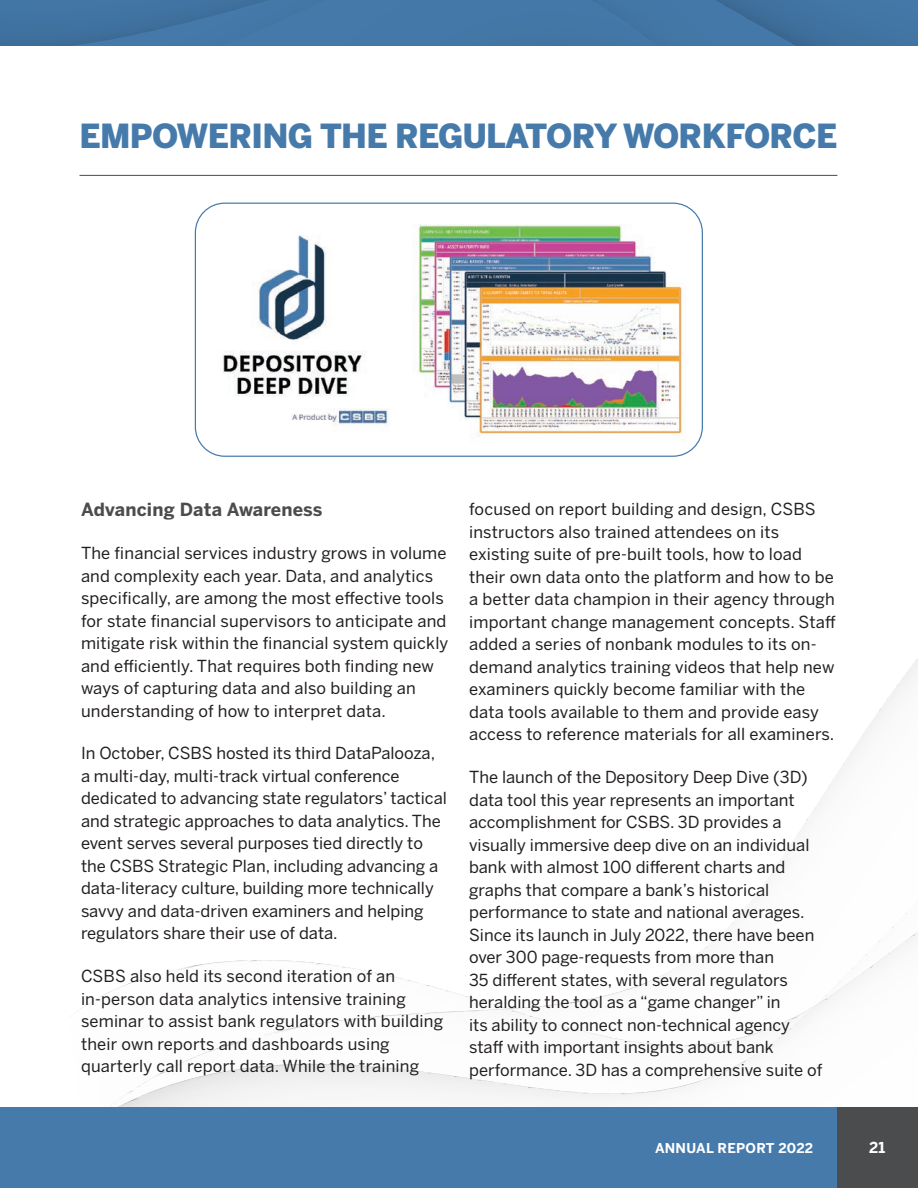
<style>
.page{position:relative;width:918px;height:1188px;background:#fff}
.page>*{position:absolute;margin:0;border:0;box-sizing:border-box;transform-origin:0 0}
.t1{font:900 33px "Benton Sans";letter-spacing:-.02em;color:#457aab}
.t2{font:700 18px "Benton Sans";letter-spacing:.01em;color:#4b4c4d}
.t3{font:16.5px/22.5px "Benton Sans";color:#231f20}
.t4{font:700 15px "Benton Sans";color:#fff}
.t5{font:700 13.5px "Benton Sans";letter-spacing:.02em;color:#fff}
</style>
<div class="page">
<img style="left:481px;top:1001px;width:17px;height:6px">
<img style="left:430px;top:990px;width:34px;height:23px">
<img style="left:465px;top:996px;width:11px;height:15px">
<img style="left:110px;top:981px;width:26px;height:11px">
<img style="left:383px;top:980px;width:47px;height:36px">
<img style="left:136px;top:966px;width:57px;height:16px">
<img style="left:250px;top:960px;width:43px;height:2px">
<img style="left:422px;top:984px;width:22px;height:11px">
<img style="left:368px;top:971px;width:23px;height:18px">
<img style="left:389px;top:976px;width:17px;height:8px">
<img style="left:295px;top:961px;width:20px;height:3px">
<img style="left:314px;top:963px;width:25px;height:4px">
<img style="left:93px;top:992px;width:17px;height:9px">
<img style="left:193px;top:960px;width:54px;height:7px">
<img style="left:648px;top:962px;width:39px;height:20px">
<img style="left:629px;top:982px;width:19px;height:7px">
<img style="left:600px;top:989px;width:30px;height:8px">
<img style="left:580px;top:997px;width:22px;height:4px">
<img style="left:574px;top:1001px;width:10px;height:2px">
<img style="left:552px;top:1002px;width:25px;height:3px">
<img style="left:532px;top:1005px;width:22px;height:3px">
<img style="left:880px;top:698px;width:8px;height:74px">
<img style="left:917px;top:658px;width:1px;height:65px">
<svg style="left:824px;top:785px;width:7px;height:8px"></svg>
<svg style="left:841px;top:763px;width:4px;height:6px"></svg>
<svg style="left:899px;top:677px;width:5px;height:6px"></svg>
<img style="left:627px;top:1040px;width:25px;height:4px">
<img style="left:685px;top:1034px;width:67px;height:13px">
<img style="left:752px;top:1024px;width:27px;height:11px">
<img style="left:547px;top:1021px;width:29px;height:70px">
<img style="left:779px;top:1016px;width:17px;height:9px">
<img style="left:473px;top:1009px;width:47px;height:4px">
<img style="left:653px;top:1044px;width:30px;height:2px">
<img style="left:453px;top:1011px;width:39px;height:2px">
<img style="left:433px;top:1012px;width:38px;height:1px">
<img style="left:590px;top:1033px;width:22px;height:5px">
<img style="left:421px;top:1013px;width:10px;height:3px">
<img style="left:384px;top:1014px;width:20px;height:2px">
<img style="left:367px;top:1016px;width:21px;height:3px">
<svg style="left:557px;top:1024px;width:8px;height:4px"></svg>
<img style="left:329px;top:1019px;width:25px;height:3px">
<img style="left:533px;top:1016px;width:13px;height:5px">
<img style="left:288px;top:1022px;width:42px;height:42px">
<svg style="left:520px;top:1007px;width:13px;height:10px"></svg>
<img style="left:120px;top:1090px;width:13px;height:9px">
<img style="left:247px;top:1029px;width:49px;height:39px">
<svg style="left:498px;top:1006px;width:13px;height:6px"></svg>
<img style="left:404px;top:1013px;width:17px;height:3px">
<img style="left:169px;top:1041px;width:71px;height:28px">
<svg style="left:354px;top:1017px;width:12px;height:3px"></svg>
<img style="left:547px;top:1079px;width:7px;height:8px">
<img style="left:700px;top:1070px;width:27px;height:11px">
<img style="left:745px;top:1044px;width:26px;height:17px">
<img style="left:374px;top:1066px;width:22px;height:23px">
<img style="left:804px;top:1002px;width:17px;height:18px">
<img style="left:363px;top:1065px;width:11px;height:23px">
<img style="left:821px;top:996px;width:9px;height:10px">
<img style="left:830px;top:990px;width:8px;height:9px">
<img style="left:268px;top:1064px;width:73px;height:43px">
<img style="left:838px;top:984px;width:9px;height:9px">
<img style="left:248px;top:1066px;width:72px;height:41px">
<img style="left:126px;top:1095px;width:20px;height:12px">
<div style="left:219px;top:1068px;width:80px;height:39px;background:#efefef"></div>
<img style="left:146px;top:1084px;width:122px;height:23px">
<img style="left:872px;top:959px;width:9px;height:9px">
<img style="left:889px;top:941px;width:17px;height:48px">
<img style="left:906px;top:934px;width:9px;height:43px">
<img style="left:621px;top:1081px;width:79px;height:26px">
<img style="left:528px;top:1087px;width:34px;height:18px">
<img style="left:559px;top:1091px;width:22px;height:7px">
<img style="left:454px;top:1076px;width:22px;height:9px">
<img style="left:401px;top:1069px;width:25px;height:9px">
<img style="left:144px;top:1072px;width:79px;height:33px">
<div style="left:0;top:1107px;width:918px;height:81px;background:#457aab"></div>
<div style="left:837px;top:1107px;width:81px;height:81px;background:#4b4c4d"></div>
<img style="left:18px;top:0;width:71px;height:19px">
<img style="left:0;top:0;width:18px;height:28px">
<img style="left:72px;top:6px;width:17px;height:1px">
<img style="left:11px;top:19px;width:28px;height:3px">
<img style="left:465px;top:0;width:29px;height:45px">
<div style="left:494px;top:0;width:60px;height:45px;background:#4377a7"></div>
<div style="left:383px;top:0;width:82px;height:45px;background:#4478a8"></div>
<img style="left:554px;top:0;width:20px;height:45px">
<img style="left:574px;top:6px;width:33px;height:39px">
<img style="left:362px;top:0;width:21px;height:45px">
<img style="left:604px;top:10px;width:22px;height:35px">
<img style="left:351px;top:0;width:11px;height:45px">
<img style="left:624px;top:23px;width:10px;height:22px">
<img style="left:330px;top:0;width:21px;height:45px">
<img style="left:634px;top:38px;width:19px;height:7px">
<img style="left:309px;top:5px;width:21px;height:40px">
<img style="left:299px;top:12px;width:10px;height:33px">
<img style="left:277px;top:20px;width:22px;height:25px">
<img style="left:256px;top:28px;width:21px;height:17px">
<img style="left:246px;top:36px;width:10px;height:9px">
<img style="left:229px;top:44px;width:17px;height:1px">
<img style="left:180px;top:45px;width:45px;height:1px">
<img style="left:318px;top:0;width:17px;height:5px">
<img style="left:263px;top:0;width:55px;height:12px">
<img style="left:241px;top:6px;width:59px;height:14px">
<img style="left:220px;top:13px;width:63px;height:15px">
<img style="left:188px;top:20px;width:77px;height:16px">
<img style="left:157px;top:27px;width:90px;height:17px">
<img style="left:170px;top:33px;width:59px;height:12px">
<img style="left:170px;top:40px;width:40px;height:5px">
<img style="left:115px;top:32px;width:55px;height:13px">
<img style="left:94px;top:41px;width:55px;height:4px">
<img style="left:570px;top:0;width:56px;height:6px">
<img style="left:626px;top:0;width:27px;height:38px">
<img style="left:653px;top:0;width:27px;height:45px">
<img style="left:680px;top:0;width:19px;height:45px">
<img style="left:699px;top:0;width:33px;height:45px">
<img style="left:727px;top:12px;width:19px;height:33px">
<img style="left:746px;top:22px;width:23px;height:23px">
<img style="left:607px;top:3px;width:21px;height:19px">
<svg style="left:595px;top:2px;width:13px;height:7px"></svg>
<img style="left:765px;top:33px;width:4px;height:12px">
<svg style="left:647px;top:37px;width:7px;height:5px"></svg>
<img style="left:732px;top:0;width:37px;height:22px">
<img style="left:769px;top:0;width:47px;height:45px">
<img style="left:816px;top:0;width:57px;height:45px">
<div style="left:835px;top:0;width:36px;height:45px;background:#4274a3"></div>
<img style="left:873px;top:0;width:19px;height:45px">
<img style="left:892px;top:0;width:10px;height:45px">
<img style="left:902px;top:0;width:16px;height:45px">
<img style="left:264px;top:0;width:20px;height:2px">
<img style="left:704px;top:0;width:32px;height:8px">
<img style="left:241px;top:0;width:22px;height:10px">
<img style="left:231px;top:0;width:10px;height:13px">
<img style="left:220px;top:0;width:11px;height:16px">
<svg style="left:728px;top:7px;width:4px;height:3px"></svg>
<img style="left:199px;top:0;width:21px;height:21px">
<img style="left:750px;top:20px;width:21px;height:11px">
<img style="left:188px;top:0;width:11px;height:24px">
<img style="left:167px;top:0;width:21px;height:29px">
<svg style="left:795px;top:45px;width:23px;height:1px"></svg>
<img style="left:157px;top:0;width:10px;height:31px">
<img style="left:136px;top:0;width:21px;height:36px">
<img style="left:115px;top:0;width:21px;height:38px">
<img style="left:89px;top:0;width:26px;height:43px">
<img style="left:69px;top:7px;width:25px;height:38px">
<img style="left:39px;top:13px;width:34px;height:32px">
<img style="left:9px;top:22px;width:33px;height:23px">
<svg style="left:110px;top:37px;width:9px;height:3px"></svg>
<img style="left:0;top:28px;width:12px;height:17px">
<hr style="left:80px;top:175px;width:757px;height:1px;background:#4b4c4d">
<img style="left:205px;top:203px;width:482px;height:252px">
<div style="left:195px;top:203px;width:508px;height:254px;border:1px solid #457aab;border-radius:29px"></div>
<h1 class="t1" style="left:80px;top:115px;width:759px">EMPOWERING THE REGULATORY WORKFORCE</h1>
<p class="t2" style="left:81px;top:499px;width:243px">Advancing Data Awareness</p>
<p class="t3" style="left:81px;top:542px;width:369px">The financial services industry grows in volume and complexity each year. Data, and analytics specifically, are among the most effective tools for state financial supervisors to anticipate and mitigate risk within the financial system quickly and efficiently. That requires both finding new ways of capturing data and also building an understanding of how to interpret data.</p>
<p class="t3" style="left:81px;top:742px;width:367px">In October, CSBS hosted its third DataPalooza, a multi-day, multi-track virtual conference dedicated to advancing state regulators’ tactical and strategic approaches to data analytics. The event serves several purposes tied directly to the CSBS Strategic Plan, including advancing a data-literacy culture, building more technically savvy and data-driven examiners and helping regulators share their use of data.</p>
<p class="t3" style="left:81px;top:965px;width:364px">CSBS also held its second iteration of an in-person data analytics intensive training seminar to assist bank regulators with building their own reports and dashboards using quarterly call report data. While the training</p>
<p class="t3" style="left:469px;top:498px;width:368px">focused on report building and design, CSBS instructors also trained attendees on its existing suite of pre-built tools, how to load their own data onto the platform and how to be a better data champion in their agency through important change management concepts. Staff added a series of nonbank modules to its on&shy;demand analytics training videos that help new examiners quickly become familiar with the data tools available to them and provide easy access to reference materials for all examiners.</p>
<p class="t3" style="left:469px;top:766px;width:355px">The launch of the Depository Deep Dive (3D) data tool this year represents an important accomplishment for CSBS. 3D provides a visually immersive deep dive on an individual bank with almost 100 different charts and graphs that compare a bank’s historical performance to state and national averages.<br>Since its launch in July 2022, there have been over 300 page-requests from more than<br>35 different states, with several regulators heralding the tool as a “game changer” in<br>its ability to connect non-technical agency staff with important insights about bank performance. 3D has a comprehensive suite of</p>
<p class="t5" style="left:655px;top:1139px;width:160px">ANNUAL REPORT 2022</p>
<p class="t4" style="left:869px;top:1138px;width:18px">21</p>
</div>
